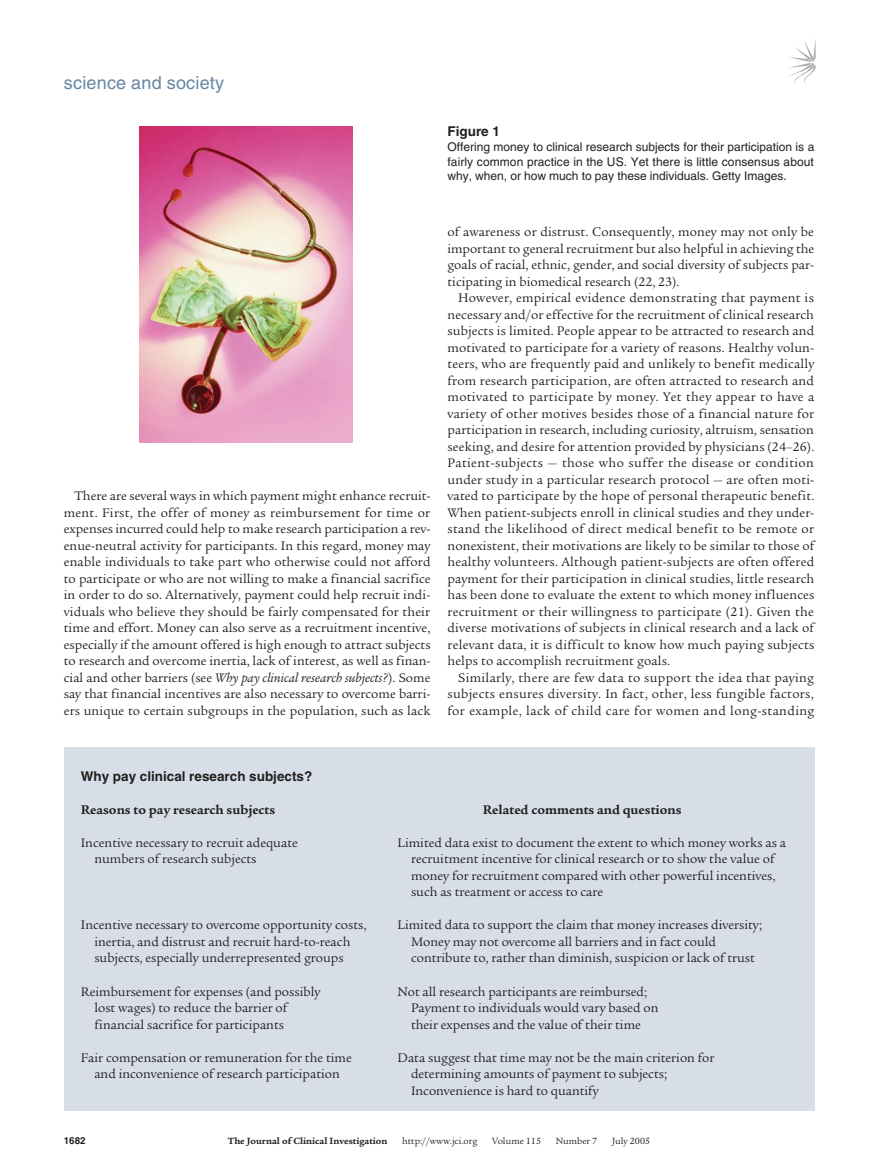
<style>
.page{position:relative;width:878px;height:1174px;background:#fff}
.page>*{position:absolute;margin:0;border:0;box-sizing:border-box;transform-origin:0 0}
.t1{font:18px "Helvetica LT Std";letter-spacing:.01em;color:#6686a1}
.t2{font:13.5px/16.5px "Legacy Serif Std";color:#231f20;text-align:justify}
.t3{font:700 13.5px "Legacy Serif Std";color:#231f20}
.t4{font:700 13.5px "Helvetica LT Std";color:#231f20}
.t5{font:12px/14.7px "Helvetica LT Std";color:#231f20;text-align:justify}
.t6{font:9.75px "Legacy Serif Std";color:#231f20}
.t7{font:700 9.75px "Legacy Serif Std";color:#231f20}
.t8{font:700 9.75px "Helvetica LT Std";color:#231f20}
.s1{font-style:italic}
</style>
<div class="page">
<svg style="left:789px;top:41px;width:26px;height:43px"></svg>
<img style="left:140px;top:126px;width:212px;height:317px">
<div style="left:64px;top:748px;width:750px;height:363px;background:#d8dee7"></div>
<h1 class="t1" style="left:64px;top:72px;width:162px">science and society</h1>
<p class="t4" style="left:447px;top:123px;width:54px">Figure 1</p>
<p class="t5" style="left:447px;top:139px;width:368px">Offering money to clinical research subjects for their participation is a fairly common practice in the US. Yet there is little consensus about why, when, or how much to pay these individuals. Getty Images.</p>
<p class="t2" style="left:64px;top:488px;width:368px;text-indent:11px">There are several ways in which payment might enhance recruit&shy;ment. First, the offer of money as reimbursement for time or expenses incurred could help to make research participation a rev&shy;enue-neutral activity for participants. In this regard, money may enable individuals to take part who otherwise could not afford to participate or who are not willing to make a financial sacrifice in order to do so. Alternatively, payment could help recruit indi&shy;viduals who believe they should be fairly compensated for their time and effort. Money can also serve as a recruitment incentive, especially if the amount offered is high enough to attract subjects to research and overcome inertia, lack of interest, as well as finan&shy;cial and other barriers (see <span class="s1">Why pay clinical research subjects?</span>). Some say that financial incentives are also necessary to overcome barri&shy;ers unique to certain subgroups in the population, such as lack</p>
<p class="t2" style="left:447px;top:224px;width:368px">of awareness or distrust. Consequently, money may not only be important to general recruitment but also helpful in achieving the goals of racial, ethnic, gender, and social diversity of subjects par&shy;ticipating in biomedical research (22, 23).</p>
<p class="t2" style="left:447px;top:290px;width:368px;text-indent:11px">However, empirical evidence demonstrating that payment is necessary and/or effective for the recruitment of clinical research subjects is limited. People appear to be attracted to research and motivated to participate for a variety of reasons. Healthy volun&shy;teers, who are frequently paid and unlikely to benefit medically from research participation, are often attracted to research and motivated to participate by money. Yet they appear to have a variety of other motives besides those of a financial nature for participation in research, including curiosity, altruism, sensation seeking, and desire for attention provided by physicians (24–26).<br>Patient-subjects — those who suffer the disease or condition under study in a particular research protocol — are often moti&shy;vated to participate by the hope of personal therapeutic benefit.<br>When patient-subjects enroll in clinical studies and they under&shy;stand the likelihood of direct medical benefit to be remote or nonexistent, their motivations are likely to be similar to those of healthy volunteers. Although patient-subjects are often offered payment for their participation in clinical studies, little research has been done to evaluate the extent to which money influences recruitment or their willingness to participate (21). Given the diverse motivations of subjects in clinical research and a lack of relevant data, it is difficult to know how much paying subjects helps to accomplish recruitment goals.</p>
<p class="t2" style="left:447px;top:669px;width:368px;text-indent:11px">Similarly, there are few data to support the idea that paying subjects ensures diversity. In fact, other, less fungible factors, for example, lack of child care for women and long-standing</p>
<p class="t4" style="left:81px;top:768px;width:233px">Why pay clinical research subjects?</p>
<p class="t3" style="left:81px;top:801px;width:196px">Reasons to pay research subjects</p>
<p class="t3" style="left:483px;top:801px;width:200px">Related comments and questions</p>
<p class="t2" style="left:81px;top:834px;width:218px">Incentive necessary to recruit adequate</p>
<p class="t2" style="left:397px;top:834px;width:390px">Limited data exist to document the extent to which money works as a</p>
<p class="t2" style="left:94px;top:851px;width:164px">numbers of research subjects</p>
<p class="t2" style="left:411px;top:851px;width:366px">recruitment incentive for clinical research or to show the value of money for recruitment compared with other powerful incentives, such as treatment or access to care</p>
<p class="t2" style="left:81px;top:917px;width:287px">Incentive necessary to overcome opportunity costs,</p>
<p class="t2" style="left:397px;top:917px;width:366px">Limited data to support the claim that money increases diversity;</p>
<p class="t2" style="left:94px;top:933px;width:257px">inertia, and distrust and recruit hard-to-reach</p>
<p class="t2" style="left:411px;top:933px;width:306px">Money may not overcome all barriers and in fact could</p>
<p class="t2" style="left:94px;top:950px;width:251px">subjects, especially underrepresented groups</p>
<p class="t2" style="left:411px;top:950px;width:345px">contribute to, rather than diminish, suspicion or lack of trust</p>
<p class="t2" style="left:81px;top:983px;width:241px">Reimbursement for expenses (and possibly</p>
<p class="t2" style="left:397px;top:983px;width:251px">Not all research participants are reimbursed;</p>
<p class="t2" style="left:94px;top:999px;width:194px">lost wages) to reduce the barrier of</p>
<p class="t2" style="left:411px;top:999px;width:249px">Payment to individuals would vary based on</p>
<p class="t2" style="left:94px;top:1016px;width:191px">financial sacrifice for participants</p>
<p class="t2" style="left:411px;top:1016px;width:231px">their expenses and the value of their time</p>
<p class="t2" style="left:81px;top:1049px;width:272px">Fair compensation or remuneration for the time</p>
<p class="t2" style="left:397px;top:1049px;width:318px">Data suggest that time may not be the main criterion for</p>
<p class="t2" style="left:94px;top:1065px;width:247px">and inconvenience of research participation</p>
<p class="t2" style="left:411px;top:1065px;width:257px">determining amounts of payment to subjects;<br>Inconvenience is hard to quantify</p>
<p class="t8" style="left:64px;top:1134px;width:23px">1682</p>
<p class="t7" style="left:228px;top:1135px;width:161px">The Journal of Clinical Investigation</p>
<p class="t6" style="left:402px;top:1135px;width:77px">http://www.jci.org</p>
<p class="t6" style="left:492px;top:1135px;width:50px">Volume 115</p>
<p class="t6" style="left:555px;top:1135px;width:43px">Number 7</p>
<p class="t6" style="left:612px;top:1135px;width:40px">July 2005</p>
</div>
